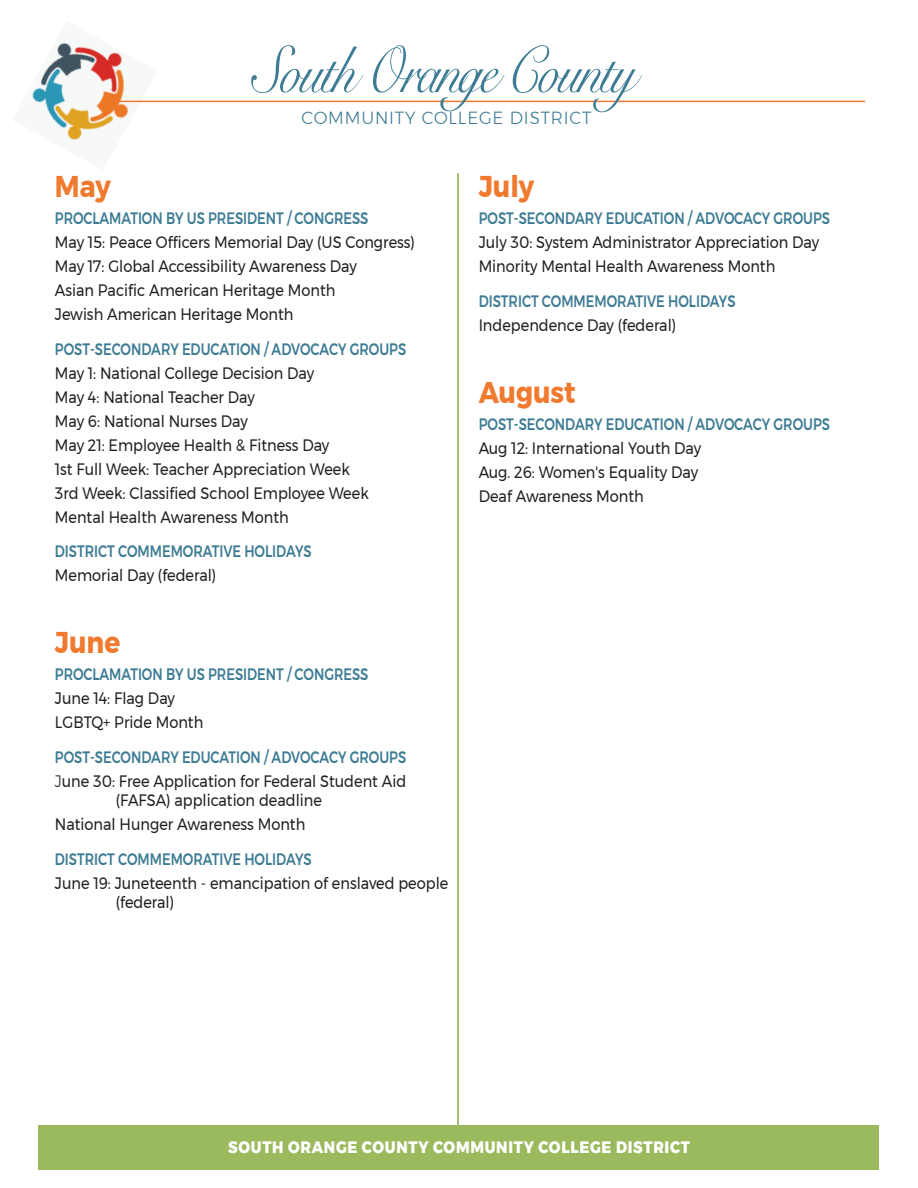
<style>
.page{position:relative;width:918px;height:1188px;background:#fff}
.page>*{position:absolute;margin:0;border:0;box-sizing:border-box;transform-origin:0 0}
.t1{font:65.85px "Snell Roundhand";letter-spacing:-.055em;color:#3c7b93;scale:.81 1}
.t2{font:700 30px "Montserrat";color:#f07a2e;scale:.88 1}
.t3{font:300 17.55px "Montserrat";letter-spacing:.05em;color:#3c7b93;scale:.96 1}
.t4{font:16.5px/24px "Montserrat";color:#231f20;scale:.88 1}
.t5{font:500 16.5px "Montserrat";color:#3c7b93;scale:.79 1}
.t6{font:800 16.5px "Montserrat";letter-spacing:.05em;color:#fff;scale:.88 1}
.s1{font-weight:500;color:#3c7b93}
.s2{font-weight:300}
</style>
<div class="page">
<hr style="left:457px;top:173px;width:2px;height:952px;background:#9bba5e">
<div style="left:38px;top:1125px;width:841px;height:45px;background:#9bba5e"></div>
<img style="left:32px;top:42px;width:126px;height:99px">
<hr style="left:117px;top:101px;width:748px;height:1px;background:#f07a2e">
<h1 class="t1" style="left:253px;top:33px;width:474px">South Orange County</h1>
<p class="t3" style="left:301px;top:104px;width:303px">COMMUNITY COLLEGE DISTRICT</p>
<h2 class="t2" style="left:55px;top:163px;width:65px">May</h2>
<p class="t5" style="left:55px;top:206px;width:398px">PROCLAMATION BY US PRESIDENT / CONGRESS</p>
<p class="t4" style="left:55px;top:230px;width:411px">May 15: Peace Officers Memorial Day (US Congress)<br>May 17: Global Accessibility Awareness Day<br>Asian Pacific American Heritage Month<br>Jewish American Heritage Month</p>
<p class="t5" style="left:55px;top:336px;width:446px">POST-SECONDARY EDUCATION / ADVOCACY GROUPS</p>
<p class="t4" style="left:55px;top:361px;width:358px">May 1: National College Decision Day<br>May 4: National Teacher Day<br>May 6: National Nurses Day<br>May 21: Employee Health &amp; Fitness Day<br>1st Full Week: Teacher Appreciation Week 3rd Week: Classified School Employee Week Mental Health Awareness Month</p>
<p class="t5" style="left:55px;top:539px;width:327px">DISTRICT COMMEMORATIVE HOLIDAYS</p>
<p class="t4" style="left:55px;top:563px;width:185px">Memorial Day (federal)</p>
<h2 class="t2" style="left:55px;top:619px;width:76px">June</h2>
<p class="t5" style="left:55px;top:662px;width:398px">PROCLAMATION BY US PRESIDENT / CONGRESS</p>
<p class="t4" style="left:55px;top:686px;width:170px">June 14: Flag Day<br>LGBTQ+ Pride Month</p>
<p class="t4" style="left:55px;top:745px;width:401px"><span class="s1">POST-SECONDARY EDUCATION / ADVOCACY GROUPS<br></span><span class="s2">J</span>une 30: Free Application for Federal Student Aid</p>
<p class="t4" style="left:55px;top:788px;width:305px;text-indent:61px">(FAFSA) application deadline<br>National Hunger Awareness Month</p>
<p class="t5" style="left:55px;top:846px;width:327px">DISTRICT COMMEMORATIVE HOLIDAYS</p>
<p class="t4" style="left:116px;top:873px;width:379px;line-height:19.5px;text-indent:-61px">June 19: Juneteenth - emancipation of enslaved people (federal)</p>
<h2 class="t2" style="left:479px;top:163px;width:65px">July</h2>
<p class="t5" style="left:479px;top:206px;width:446px">POST-SECONDARY EDUCATION / ADVOCACY GROUPS</p>
<p class="t4" style="left:479px;top:230px;width:389px">July 30: System Administrator Appreciation Day<br>Minority Mental Health Awareness Month</p>
<p class="t5" style="left:479px;top:288px;width:327px">DISTRICT COMMEMORATIVE HOLIDAYS</p>
<p class="t4" style="left:479px;top:313px;width:226px">Independence Day (federal)</p>
<h2 class="t2" style="left:479px;top:368px;width:112px">August</h2>
<p class="t5" style="left:479px;top:411px;width:446px">POST-SECONDARY EDUCATION / ADVOCACY GROUPS</p>
<p class="t4" style="left:479px;top:436px;width:254px">Aug 12: International Youth Day<br>Aug. 26: Women's Equality Day<br>Deaf Awareness Month</p>
<p class="t6" style="left:228px;top:1134px;width:526px">SOUTH ORANGE COUNTY COMMUNITY COLLEGE DISTRICT</p>
</div>
